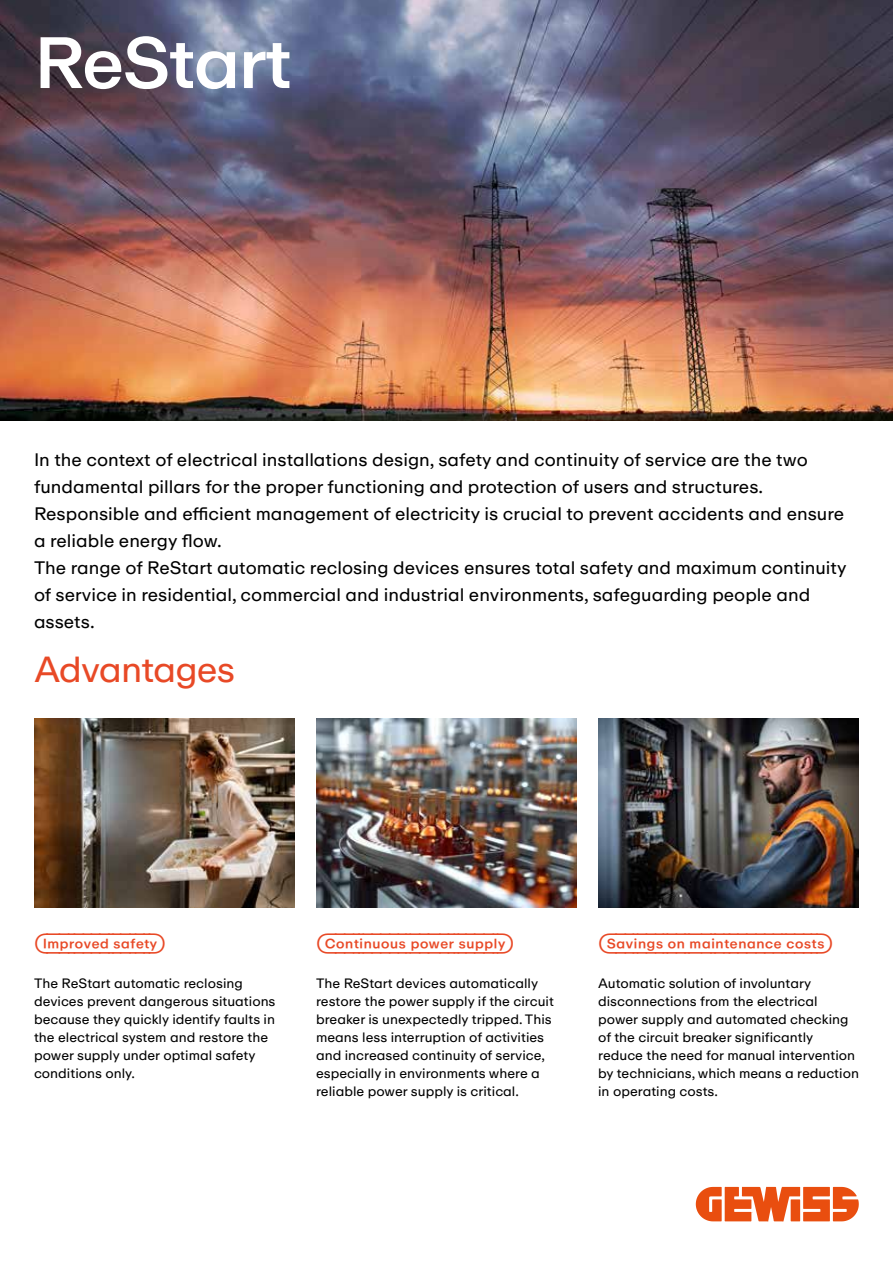
<style>
.page{position:relative;width:893px;height:1263px;background:#fff}
.page>*{position:absolute;margin:0;border:0;box-sizing:border-box;transform-origin:0 0}
.t1{font:500 72px "ABC Repro";color:#fff}
.t2{font:36px "ABC Repro";color:#e84926}
.t3{font:24px "ABC Repro";color:#e84926}
.t4{font:18px/27px "ABC Repro";color:#000}
.t5{font:13.5px/18px "ABC Repro";color:#000}
</style>
<div class="page">
<img style="left:0;top:0;width:893px;height:421px">
<img style="left:34px;top:718px;width:261px;height:189px">
<img style="left:598px;top:718px;width:261px;height:189px">
<img style="left:316px;top:718px;width:261px;height:189px">
<svg style="left:696px;top:1187px;width:163px;height:34px"></svg>
<h1 class="t1" style="left:34px;top:16px;width:260px">ReStart</h1>
<p class="t4" style="left:34px;top:446px;width:814px">In the context of electrical installations design, safety and continuity of service are the two fundamental pillars for the proper functioning and protection of users and structures.<br>Responsible and efficient management of electricity is crucial to prevent accidents and ensure a reliable energy flow.<br>The range of ReStart automatic reclosing devices ensures total safety and maximum continuity of service in residential, commercial and industrial environments, safeguarding people and assets.</p>
<h2 class="t2" style="left:34px;top:647px;width:203px">Advantages</h2>
<h3 class="t3" style="left:34px;top:928px;width:134px">Improved safety</h3>
<p class="t5" style="left:34px;top:974px;width:243px">The ReStart automatic reclosing devices prevent dangerous situations because they quickly identify faults in the electrical system and restore the power supply under optimal safety conditions only.</p>
<h3 class="t3" style="left:316px;top:928px;width:200px">Continuous power supply</h3>
<p class="t5" style="left:316px;top:974px;width:239px">The ReStart devices automatically restore the power supply if the circuit breaker is unexpectedly tripped. This means less interruption of activities and increased continuity of service, especially in environments where a reliable power supply is critical.</p>
<h3 class="t3" style="left:598px;top:928px;width:236px">Savings on maintenance costs</h3>
<p class="t5" style="left:598px;top:974px;width:262px">Automatic solution of involuntary disconnections from the electrical power supply and automated checking of the circuit breaker significantly reduce the need for manual intervention by technicians, which means a reduction in operating costs.</p>
</div>
